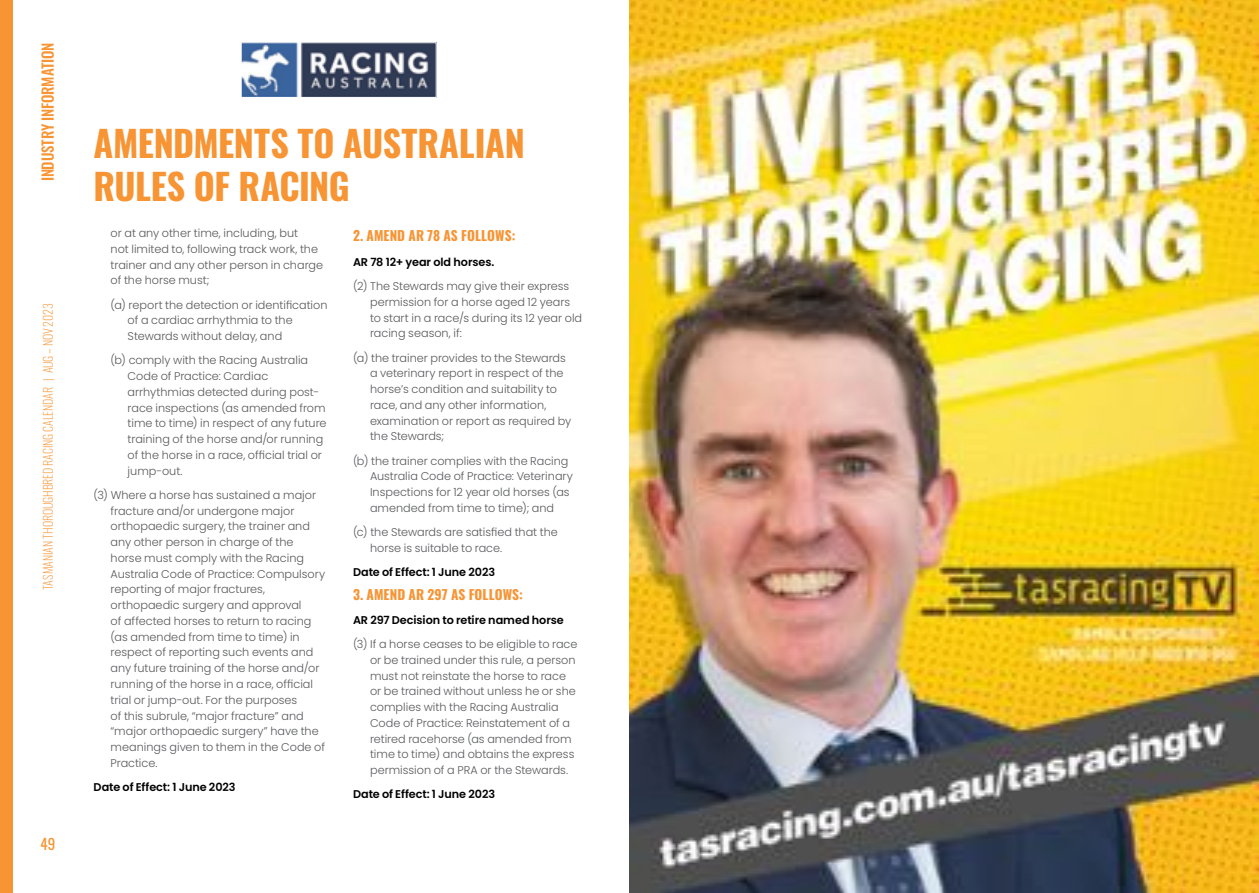
<style>
.page{position:relative;width:1259px;height:893px;background:#fff}
.page>*{position:absolute;margin:0;border:0;box-sizing:border-box;transform-origin:0 0}
.t1{font:700 36px/43.2px "Oswald";letter-spacing:-.005em;color:#f79433}
.t2{font:500 15px "Oswald";letter-spacing:-.015em;color:#f79433}
.t3{font:15px "Oswald";color:#f79433}
.t4{font:700 13.5px "Oswald";letter-spacing:.01em;color:#f79433}
.t5{font:200 12px "Oswald";letter-spacing:-.005em;color:#f79433}
.t6{font:300 11.25px/15.8px "Poppins";color:#58595b}
.t7{font:600 11.25px "Poppins";letter-spacing:-.005em;color:#000}
</style>
<div class="page">
<div style="left:0;top:0;width:13px;height:893px;background:#f79433"></div>
<img style="left:243px;top:45px;width:191px;height:51px">
<div style="left:241px;top:43px;width:195px;height:55px;border:1px solid #fff"></div>
<img style="left:629px;top:0;width:630px;height:893px">
<h2 class="t2" style="left:40px;top:181px;width:140px;rotate:-90deg">INDUSTRY INFORMATION</h2>
<p class="t5" style="left:37px;top:590px;width:288px;rotate:-90deg">TASMANIAN THOROUGHBRED RACING CALENDAR | AUG – NOV 2023</p>
<h2 class="t3" style="left:40px;top:831px;width:16px">49</h2>
<h1 class="t1" style="left:94px;top:124px;width:433px">AMENDMENTS TO AUSTRALIAN<br>RULES OF RACING</h1>
<p class="t6" style="left:111px;top:225px;width:214px">or at any other time, including, but<br>not limited to, following track work, the trainer and any other person in charge of the horse must;</p>
<p class="t6" style="left:128px;top:297px;width:201px;text-indent:-17px">(a) report the detection or identification of a cardiac arrhythmia to the<br>Stewards without delay, and</p>
<p class="t6" style="left:128px;top:353px;width:200px;text-indent:-17px">(b) comply with the Racing Australia<br>Code of Practice: Cardiac arrhythmias detected during post&shy;race inspections (as amended from time to time) in respect of any future training of the horse and/or running of the horse in a race, official trial or jump-out.</p>
<p class="t6" style="left:111px;top:487px;width:216px;text-indent:-17px">(3) Where a horse has sustained a major fracture and/or undergone major orthopaedic surgery, the trainer and any other person in charge of the horse must comply with the Racing Australia Code of Practice: Compulsory reporting of major fractures, orthopaedic surgery and approval<br>of affected horses to return to racing (as amended from time to time) in respect of reporting such events and any future training of the horse and/or running of the horse in a race, official trial or jump-out. For the purposes<br>of this subrule, “major fracture” and “major orthopaedic surgery” have the meanings given to them in the Code of Practice.</p>
<p class="t7" style="left:94px;top:780px;width:144px">Date of Effect: 1 June 2023</p>
<p class="t4" style="left:353px;top:229px;width:164px">2. AMEND AR 78 AS FOLLOWS:</p>
<p class="t7" style="left:353px;top:255px;width:143px">AR 78 12+ year old horses.</p>
<p class="t6" style="left:370px;top:278px;width:214px;text-indent:-17px">(2) The Stewards may give their express permission for a horse aged 12 years to start in a race/s during its 12 year old racing season, if:</p>
<p class="t6" style="left:370px;top:350px;width:203px;text-indent:-17px">(a) the trainer provides to the Stewards a veterinary report in respect of the horse’s condition and suitability to race, and any other information, examination or report as required by the Stewards;</p>
<p class="t6" style="left:370px;top:453px;width:204px;text-indent:-17px">(b) the trainer complies with the Racing Australia Code of Practice: Veterinary Inspections for 12 year old horses (as amended from time to time); and</p>
<p class="t6" style="left:370px;top:524px;width:189px;text-indent:-17px">(c) the Stewards are satisfied that the horse is suitable to race.</p>
<p class="t7" style="left:353px;top:566px;width:144px">Date of Effect: 1 June 2023</p>
<p class="t4" style="left:353px;top:587px;width:172px">3. AMEND AR 297 AS FOLLOWS:</p>
<p class="t7" style="left:353px;top:613px;width:212px">AR 297 Decision to retire named horse</p>
<p class="t6" style="left:370px;top:636px;width:209px;text-indent:-17px">(3) If a horse ceases to be eligible to race or be trained under this rule, a person must not reinstate the horse to race or be trained without unless he or she complies with the Racing Australia Code of Practice: Reinstatement of a retired racehorse (as amended from time to time) and obtains the express permission of a PRA or the Stewards.</p>
<p class="t7" style="left:353px;top:788px;width:144px">Date of Effect: 1 June 2023</p>
</div>
